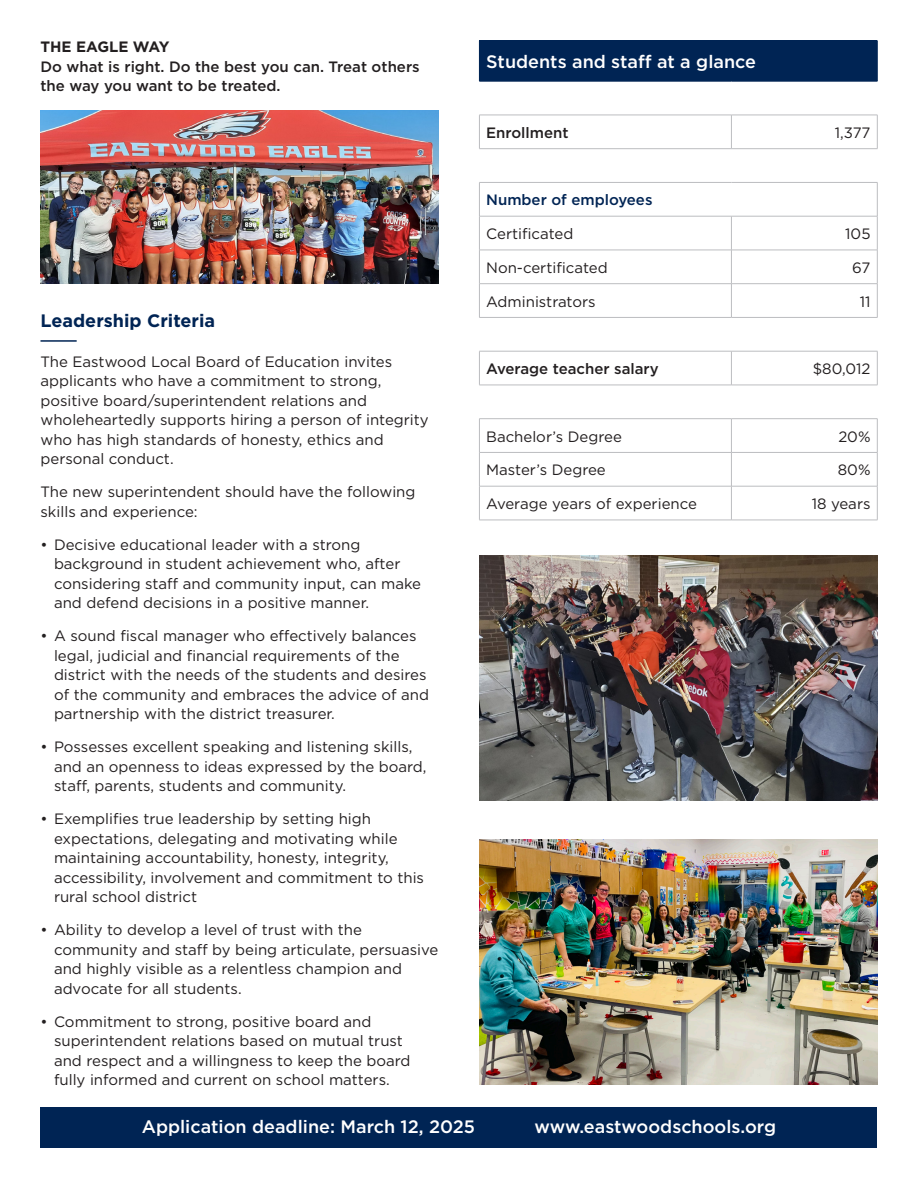
<style>
.page{position:relative;width:918px;height:1188px;background:#fff}
.page>*{position:absolute;margin:0;border:0;box-sizing:border-box;transform-origin:0 0}
.Body_Copy{font:500 18px "Gotham";color:#fff}
.Body_Copy-2{font:700 18px "Gotham";color:#002454}
.Body_Copy-3{font:15px/19.5px "Gotham";color:#231f20}
.Body_Copy-4{font:500 15px/19.5px "Gotham";color:#231f20}
.Body_Copy-5{font:500 15px "Gotham";color:#002454}
.s1{font-weight:700}
</style>
<div class="page">
<div style="left:40px;top:1107px;width:838px;height:41px;background:#002454"></div>
<div style="left:479px;top:41px;width:398px;height:40px;background:#002454"></div>
<hr style="left:479px;top:115px;width:252px;height:1px;background:#bcbdc0">
<hr style="left:479px;top:115px;width:1px;height:33px;background:#bcbdc0">
<hr style="left:731px;top:115px;width:146px;height:1px;background:#bcbdc0">
<hr style="left:731px;top:115px;width:1px;height:33px;background:#bcbdc0">
<hr style="left:877px;top:115px;width:1px;height:33px;background:#bcbdc0">
<hr style="left:479px;top:148px;width:252px;height:1px;background:#bcbdc0">
<hr style="left:731px;top:148px;width:146px;height:1px;background:#bcbdc0">
<hr style="left:479px;top:182px;width:252px;height:1px;background:#bcbdc0">
<hr style="left:479px;top:183px;width:1px;height:33px;background:#bcbdc0">
<hr style="left:731px;top:182px;width:146px;height:1px;background:#bcbdc0">
<hr style="left:877px;top:183px;width:1px;height:33px;background:#bcbdc0">
<hr style="left:479px;top:216px;width:252px;height:1px;background:#bcbdc0">
<hr style="left:479px;top:216px;width:1px;height:34px;background:#bcbdc0">
<hr style="left:731px;top:216px;width:146px;height:1px;background:#bcbdc0">
<hr style="left:731px;top:216px;width:1px;height:34px;background:#bcbdc0">
<hr style="left:877px;top:216px;width:1px;height:34px;background:#bcbdc0">
<hr style="left:479px;top:250px;width:252px;height:1px;background:#bcbdc0">
<hr style="left:479px;top:250px;width:1px;height:34px;background:#bcbdc0">
<hr style="left:731px;top:250px;width:146px;height:1px;background:#bcbdc0">
<hr style="left:731px;top:250px;width:1px;height:34px;background:#bcbdc0">
<hr style="left:877px;top:250px;width:1px;height:34px;background:#bcbdc0">
<hr style="left:479px;top:283px;width:252px;height:1px;background:#bcbdc0">
<hr style="left:479px;top:284px;width:1px;height:33px;background:#bcbdc0">
<hr style="left:731px;top:283px;width:146px;height:1px;background:#bcbdc0">
<hr style="left:731px;top:284px;width:1px;height:33px;background:#bcbdc0">
<hr style="left:877px;top:284px;width:1px;height:33px;background:#bcbdc0">
<hr style="left:479px;top:317px;width:252px;height:1px;background:#bcbdc0">
<hr style="left:731px;top:317px;width:146px;height:1px;background:#bcbdc0">
<hr style="left:479px;top:351px;width:252px;height:1px;background:#bcbdc0">
<hr style="left:479px;top:351px;width:1px;height:34px;background:#bcbdc0">
<hr style="left:731px;top:351px;width:146px;height:1px;background:#bcbdc0">
<hr style="left:731px;top:351px;width:1px;height:34px;background:#bcbdc0">
<hr style="left:877px;top:351px;width:1px;height:34px;background:#bcbdc0">
<hr style="left:479px;top:385px;width:252px;height:1px;background:#bcbdc0">
<hr style="left:731px;top:385px;width:146px;height:1px;background:#bcbdc0">
<hr style="left:479px;top:418px;width:252px;height:1px;background:#bcbdc0">
<hr style="left:479px;top:419px;width:1px;height:33px;background:#bcbdc0">
<hr style="left:731px;top:418px;width:146px;height:1px;background:#bcbdc0">
<hr style="left:731px;top:419px;width:1px;height:33px;background:#bcbdc0">
<hr style="left:877px;top:419px;width:1px;height:33px;background:#bcbdc0">
<hr style="left:479px;top:452px;width:252px;height:1px;background:#bcbdc0">
<hr style="left:479px;top:453px;width:1px;height:33px;background:#bcbdc0">
<hr style="left:731px;top:452px;width:146px;height:1px;background:#bcbdc0">
<hr style="left:731px;top:453px;width:1px;height:33px;background:#bcbdc0">
<hr style="left:877px;top:453px;width:1px;height:33px;background:#bcbdc0">
<hr style="left:479px;top:486px;width:252px;height:1px;background:#bcbdc0">
<hr style="left:479px;top:486px;width:1px;height:34px;background:#bcbdc0">
<hr style="left:731px;top:486px;width:146px;height:1px;background:#bcbdc0">
<hr style="left:731px;top:486px;width:1px;height:34px;background:#bcbdc0">
<hr style="left:877px;top:486px;width:1px;height:34px;background:#bcbdc0">
<hr style="left:479px;top:520px;width:252px;height:1px;background:#bcbdc0">
<hr style="left:731px;top:520px;width:146px;height:1px;background:#bcbdc0">
<hr style="left:479px;top:40px;width:252px;height:1px;background:#002454">
<hr style="left:731px;top:40px;width:146px;height:1px;background:#002454">
<hr style="left:877px;top:41px;width:1px;height:40px;background:#002454">
<hr style="left:479px;top:81px;width:252px;height:1px;background:#002454">
<hr style="left:731px;top:81px;width:146px;height:1px;background:#002454">
<hr style="left:40px;top:340px;width:37px;height:2px;background:#002454">
<img style="left:479px;top:839px;width:399px;height:245px">
<img style="left:479px;top:556px;width:399px;height:245px">
<img style="left:40px;top:110px;width:399px;height:174px">
<p class="Body_Copy-4" style="left:40px;top:37px;width:381px"><span class="s1">THE EAGLE WAY<br></span>Do what is right. Do the best you can. Treat others the way you want to be treated.</p>
<p class="Body_Copy-2" style="left:40px;top:309px;width:176px">Leadership Criteria</p>
<p class="Body_Copy-3" style="left:40px;top:351px;width:390px">The Eastwood Local Board of Education invites applicants who have a commitment to strong, positive board/superintendent relations and wholeheartedly supports hiring a person of integrity who has high standards of honesty, ethics and personal conduct.</p>
<p class="Body_Copy-3" style="left:40px;top:482px;width:377px">The new superintendent should have the following skills and experience:</p>
<p class="Body_Copy-3" style="left:54px;top:534px;width:369px;text-indent:-14px">• Decisive educational leader with a strong background in student achievement who, after considering staff and community input, can make and defend decisions in a positive manner.</p>
<p class="Body_Copy-3" style="left:54px;top:626px;width:377px;text-indent:-14px">• A sound fiscal manager who effectively balances legal, judicial and financial requirements of the district with the needs of the students and desires of the community and embraces the advice of and partnership with the district treasurer.</p>
<p class="Body_Copy-3" style="left:54px;top:737px;width:374px;text-indent:-14px">• Possesses excellent speaking and listening skills, and an openness to ideas expressed by the board, staff, parents, students and community.</p>
<p class="Body_Copy-3" style="left:54px;top:809px;width:372px;text-indent:-14px">• Exemplifies true leadership by setting high expectations, delegating and motivating while maintaining accountability, honesty, integrity, accessibility, involvement and commitment to this rural school district</p>
<p class="Body_Copy-3" style="left:54px;top:920px;width:386px;text-indent:-14px">• Ability to develop a level of trust with the community and staff by being articulate, persuasive and highly visible as a relentless champion and advocate for all students.</p>
<p class="Body_Copy-3" style="left:54px;top:1011px;width:358px;text-indent:-14px">• Commitment to strong, positive board and superintendent relations based on mutual trust and respect and a willingness to keep the board fully informed and current on school matters.</p>
<p class="Body_Copy" style="left:486px;top:50px;width:271px">Students and staff at a glance</p>
<p class="Body_Copy-4" style="left:486px;top:123px;width:84px">Enrollment</p>
<p class="Body_Copy-3" style="left:835px;top:122px;width:37px">1,377</p>
<p class="Body_Copy-5" style="left:486px;top:190px;width:168px">Number of employees</p>
<p class="Body_Copy-3" style="left:486px;top:224px;width:89px">Certificated</p>
<p class="Body_Copy-3" style="left:845px;top:224px;width:27px">105</p>
<p class="Body_Copy-3" style="left:486px;top:257px;width:123px">Non-certificated</p>
<p class="Body_Copy-3" style="left:852px;top:257px;width:20px">67</p>
<p class="Body_Copy-3" style="left:486px;top:291px;width:111px">Administrators</p>
<p class="Body_Copy-3" style="left:860px;top:291px;width:12px">11</p>
<p class="Body_Copy-4" style="left:486px;top:359px;width:174px">Average teacher salary</p>
<p class="Body_Copy-3" style="left:813px;top:359px;width:59px">$80,012</p>
<p class="Body_Copy-3" style="left:486px;top:426px;width:137px">Bachelor’s Degree</p>
<p class="Body_Copy-3" style="left:838px;top:426px;width:34px">20%</p>
<p class="Body_Copy-3" style="left:486px;top:460px;width:121px">Master’s Degree</p>
<p class="Body_Copy-3" style="left:838px;top:460px;width:34px">80%</p>
<p class="Body_Copy-3" style="left:486px;top:494px;width:212px">Average years of experience</p>
<p class="Body_Copy-3" style="left:812px;top:494px;width:60px">18 years</p>
<p class="Body_Copy" style="left:142px;top:1114px;width:335px">Application deadline: March 12, 2025</p>
<p class="Body_Copy" style="left:535px;top:1114px;width:243px">www.eastwoodschools.org</p>
</div>
